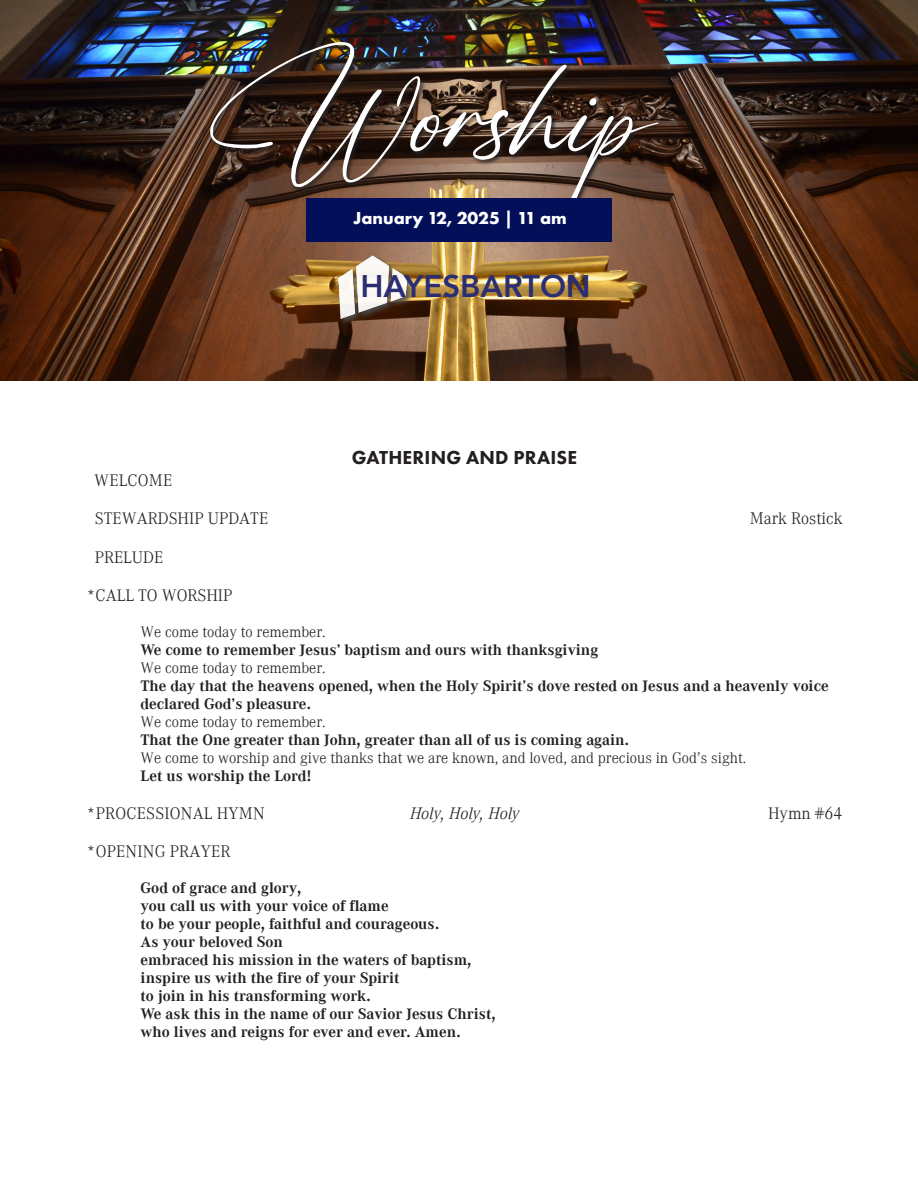
<style>
.page{position:relative;width:918px;height:1188px;background:#fff}
.page>*{position:absolute;margin:0;border:0;box-sizing:border-box;transform-origin:0 0}
.t1{font:182.25px "High Spirited";color:#fff}
.t2{font:800 31.2px "Avenir";color:#2b2e72}
.t3{font:800 19.5px "Futura PT";letter-spacing:.01em;color:#231f20}
.t4{font:700 18px "Futura PT";color:#fff}
.t5{font:300 16.5px "Corporate ABQ";color:#231f20}
.t6{font:italic 300 16.5px "Corporate ABQ";color:#231f20}
.t7{font:700 15px/18px "Corporate ABQ";color:#231f20}
.t8{font:300 15px "Corporate ABQ";color:#231f20}
</style>
<div class="page">
<img style="left:0;top:0;width:918px;height:380px">
<img style="left:208px;top:41px;width:457px;height:183px">
<div style="left:306px;top:198px;width:306px;height:44px;background:#031059"></div>
<svg style="left:336px;top:254px;width:78px;height:72px"></svg>
<img style="left:338px;top:255px;width:68px;height:64px">
<p class="t1" style="left:206px;top:19px;width:449px">Worship</p>
<p class="t4" style="left:353px;top:206px;width:215px">January 12, 2025 | 11 am</p>
<p class="t2" style="left:360px;top:262px;width:232px">HAYESBARTON</p>
<p class="t3" style="left:352px;top:445px;width:227px">GATHERING AND PRAISE</p>
<p class="t5" style="left:94px;top:470px;width:80px">WELCOME</p>
<p class="t5" style="left:95px;top:508px;width:175px">STEWARDSHIP UPDATE</p>
<p class="t5" style="left:750px;top:508px;width:94px">Mark Rostick</p>
<p class="t5" style="left:95px;top:548px;width:70px">PRELUDE</p>
<p class="t5" style="left:87px;top:586px;width:147px">*CALL TO WORSHIP</p>
<p class="t8" style="left:141px;top:623px;width:187px">We come today to remember.</p>
<p class="t7" style="left:141px;top:641px;width:459px">We come to remember Jesus’ baptism and ours with thanksgiving</p>
<p class="t8" style="left:141px;top:659px;width:187px">We come today to remember.</p>
<p class="t7" style="left:141px;top:677px;width:690px">The day that the heavens opened, when the Holy Spirit’s dove rested on Jesus and a heavenly voice declared God’s pleasure.</p>
<p class="t8" style="left:141px;top:713px;width:187px">We come today to remember.</p>
<p class="t7" style="left:141px;top:731px;width:490px">That the One greater than John, greater than all of us is coming again.</p>
<p class="t8" style="left:141px;top:749px;width:607px">We come to worship and give thanks that we are known, and loved, and precious in God’s sight.</p>
<p class="t7" style="left:141px;top:767px;width:172px">Let us worship the Lord!</p>
<p class="t5" style="left:87px;top:803px;width:180px">*PROCESSIONAL HYMN</p>
<p class="t6" style="left:410px;top:803px;width:111px">Holy, Holy, Holy</p>
<p class="t5" style="left:768px;top:803px;width:76px">Hymn #64</p>
<p class="t5" style="left:87px;top:841px;width:145px">*OPENING PRAYER</p>
<p class="t7" style="left:141px;top:878px;width:162px">God of grace and glory,</p>
<p class="t7" style="left:141px;top:896px;width:249px">you call us with your voice of flame</p>
<p class="t7" style="left:141px;top:914px;width:300px">to be your people, faithful and courageous.</p>
<p class="t7" style="left:141px;top:932px;width:144px">As your beloved Son</p>
<p class="t7" style="left:141px;top:950px;width:332px">embraced his mission in the waters of baptism,</p>
<p class="t7" style="left:141px;top:968px;width:260px">inspire us with the fire of your Spirit</p>
<p class="t7" style="left:141px;top:986px;width:232px">to join in his transforming work.</p>
<p class="t7" style="left:141px;top:1004px;width:357px">We ask this in the name of our Savior Jesus Christ,</p>
<p class="t7" style="left:141px;top:1022px;width:322px">who lives and reigns for ever and ever. Amen.</p>
</div>
